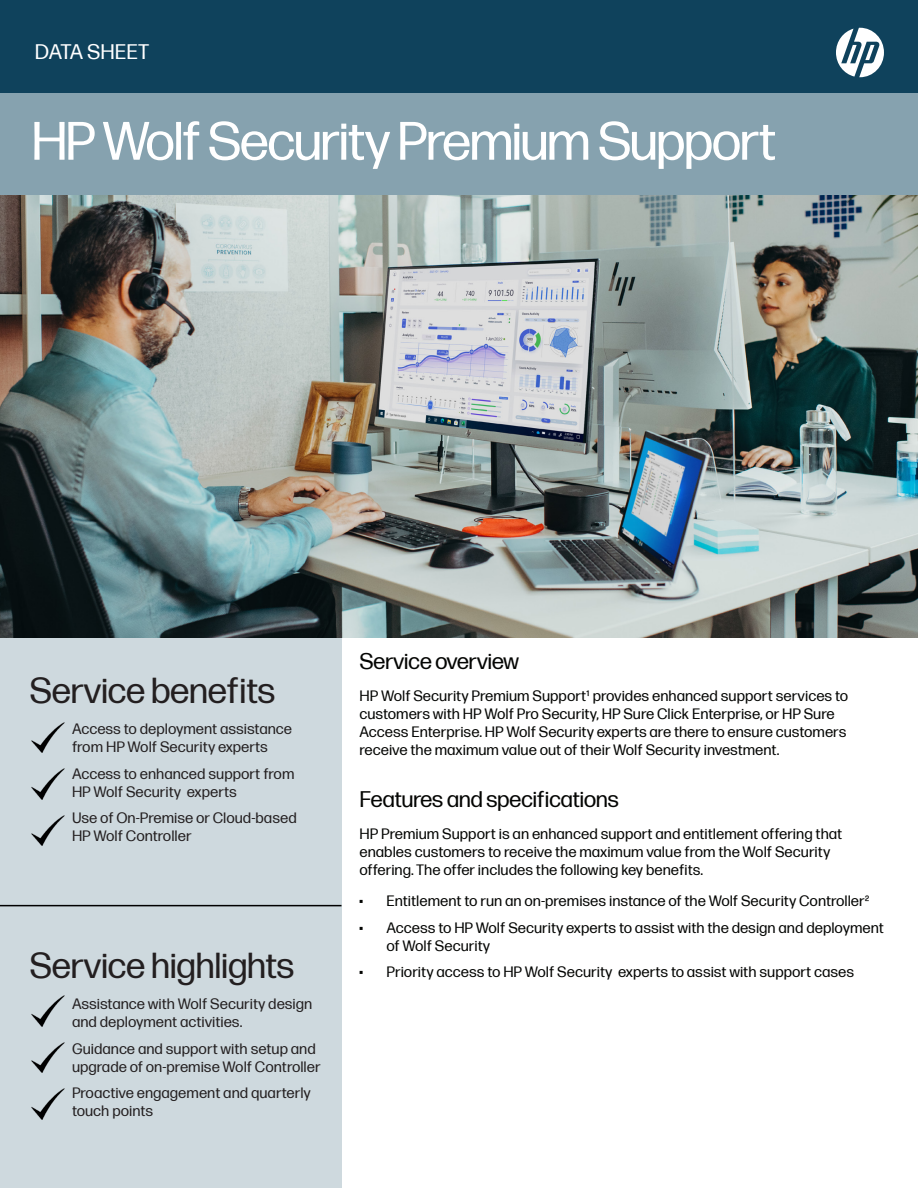
<style>
.page{position:relative;width:918px;height:1188px;background:#fff}
.page>*{position:absolute;margin:0;border:0;box-sizing:border-box;transform-origin:0 0}
.t1{font:54px "Forma DJR Display";color:#fff}
.t2{font:36px "Forma DJR Micro";letter-spacing:-.025em;color:#231f20}
.t3{font:22.5px "Forma DJR Micro";letter-spacing:-.025em;color:#040503}
.Body_Paragraph{font:21px "Forma DJR Micro";color:#fff}
.t4{font:15px/18px "Forma DJR Micro";color:#040503}
.t5{font:15px/18px "Forma DJR Micro";color:#231f20}
.s1{font-family:"Forma DJR Display"}
</style>
<div class="page">
<div style="left:0;top:639px;width:342px;height:549px;background:#ced9de"></div>
<div style="left:0;top:0;width:918px;height:93px;background:#0f425c"></div>
<svg style="left:836px;top:28px;width:48px;height:49px"></svg>
<div style="left:0;top:93px;width:918px;height:103px;background:#86a2af"></div>
<img style="left:0;top:196px;width:918px;height:442px">
<hr style="left:0;top:905px;width:342px;height:1px;background:#000">
<img style="left:31px;top:722px;width:34px;height:31px">
<img style="left:31px;top:769px;width:34px;height:30px">
<img style="left:31px;top:815px;width:34px;height:30px">
<img style="left:31px;top:996px;width:34px;height:30px">
<img style="left:31px;top:1042px;width:34px;height:31px">
<img style="left:31px;top:1089px;width:34px;height:30px">
<p class="Body_Paragraph" style="left:35px;top:37px;width:116px">DATA SHEET</p>
<p class="t1" style="left:33px;top:104px;width:744px">HP Wolf Security Premium Support</p>
<p class="t2" style="left:30px;top:664px;width:248px">Service benefits</p>
<p class="t5" style="left:72px;top:719px;width:222px">Access to deployment assistance from HP Wolf Security experts</p>
<p class="t5" style="left:72px;top:763px;width:224px">Access to enhanced support from<br>HP Wolf Security experts</p>
<p class="t5" style="left:72px;top:808px;width:226px">Use of On-Premise or Cloud-based<br>HP Wolf Controller</p>
<p class="t2" style="left:30px;top:939px;width:267px">Service highlights</p>
<p class="t5" style="left:72px;top:994px;width:242px">Assistance with Wolf Security design and deployment activities.</p>
<p class="t5" style="left:72px;top:1038px;width:250px">Guidance and support with setup and upgrade of on-premise Wolf Controller</p>
<p class="t5" style="left:72px;top:1083px;width:240px">Proactive engagement and quarterly touch points</p>
<p class="t3" style="left:360px;top:645px;width:161px">Service overview</p>
<p class="t4" style="left:360px;top:685px;width:490px">HP Wolf Security Premium Support1 provides enhanced support services to customers with HP Wolf Pro Security, HP Sure Click Enterprise, or HP Sure Access Enterprise. HP Wolf Security experts are there to ensure customers receive the maximum value out of their Wolf Security investment.</p>
<p class="t3" style="left:360px;top:783px;width:261px">Features and specifications</p>
<p class="t4" style="left:360px;top:823px;width:484px">HP Premium Support is an enhanced support and entitlement offering that enables customers to receive the maximum value from the Wolf Security offering. The offer includes the following key benefits.</p>
<p class="t4" style="left:360px;top:891px;width:512px"><span class="s1">•</span> Entitlement to run an on-premises instance of the Wolf Security Controller2</p>
<p class="t4" style="left:387px;top:917px;width:499px;text-indent:-27px"><span class="s1">•</span> Access to HP Wolf Security experts to assist with the design and deployment of Wolf Security</p>
<p class="t4" style="left:360px;top:962px;width:496px"><span class="s1">•</span> Priority access to HP Wolf Security experts to assist with support cases</p>
</div>
